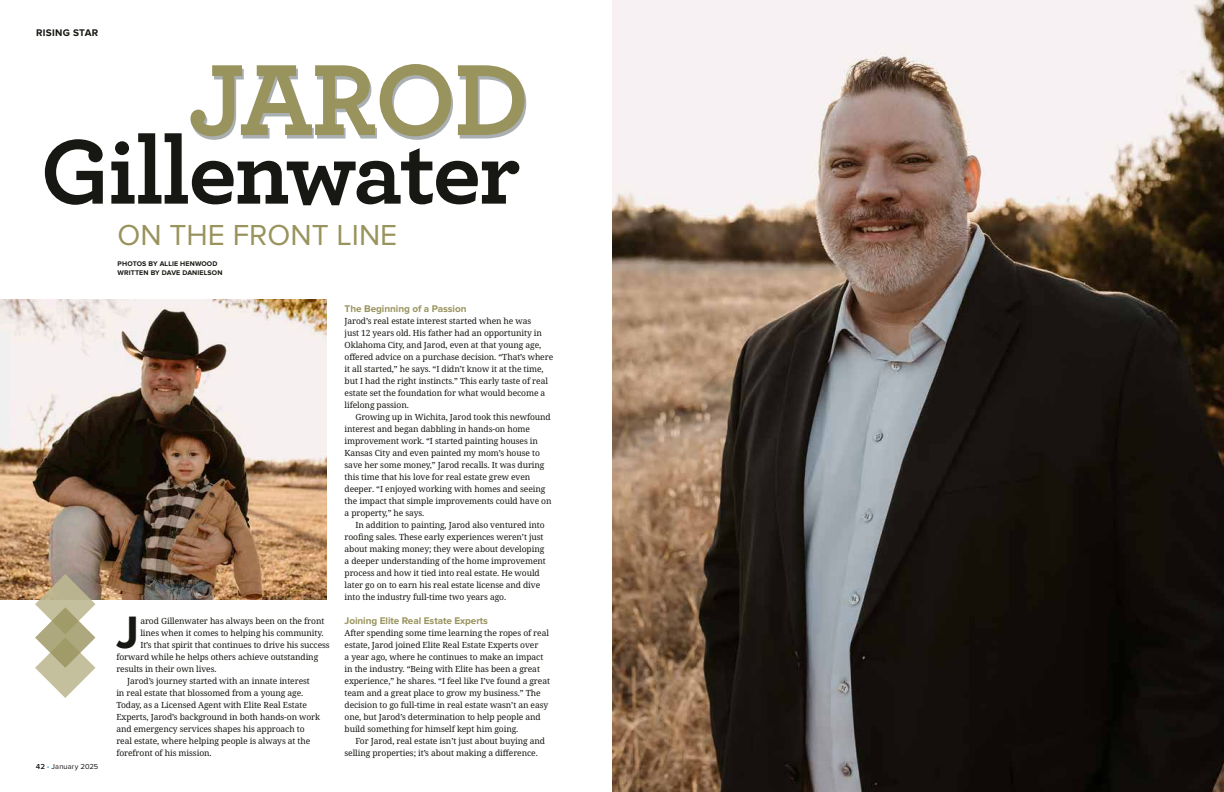
<style>
.page{position:relative;width:1224px;height:792px;background:#fff}
.page>*{position:absolute;margin:0;border:0;box-sizing:border-box;transform-origin:0 0}
.t1{font:700 106px "Archer";letter-spacing:-.02em;color:#99935d}
.t2{font:700 96.1px "Archer";letter-spacing:-.02em;color:#171713}
.t3{font:700 47.1px "Proxima Nova";color:#171713}
.t4{font:30px "Proxima Nova";color:#99935d}
.t5{font:700 10px "Proxima Nova";letter-spacing:-.005em;color:#99935d}
.t6{font:700 10px "Proxima Nova";letter-spacing:.03em;color:#171713}
.t7{font:8.5px/12px "Avrile Serif";letter-spacing:-.01em;color:#171713}
.t8{font:7.5px "Proxima Nova";letter-spacing:.015em;color:#171713}
.t9{font:700 7px/9px "Proxima Nova";letter-spacing:.02em;color:#171713}
.s1{font-weight:600}
.s2{color:#31a5d9}
</style>
<div class="page">
<img style="left:612px;top:0;width:612px;height:792px">
<img style="left:0;top:300px;width:327px;height:300px">
<svg style="left:35px;top:574px;width:60px;height:124px"></svg>
<p class="t6" style="left:36px;top:28px;width:64px">RISING STAR</p>
<h1 class="t1" style="left:188px;top:16px;width:343px">JAROD</h1>
<h2 class="t2" style="left:40px;top:96px;width:482px">Gillenwater</h2>
<h3 class="t4" style="left:118px;top:218px;width:281px">ON THE FRONT LINE</h3>
<p class="t9" style="left:118px;top:260px;width:106px">PHOTOS BY ALLIE HENWOOD<br>WRITTEN BY DAVE DANIELSON</p>
<p class="t8" style="left:36px;top:762px;width:64px"><span class="s1">42</span> <span class="s2">•</span> January 2025</p>
<h3 class="t3" style="left:116px;top:611px;width:24px">J</h3>
<p class="t7" style="left:140px;top:615px;width:186px">arod Gillenwater has always been on the front</p>
<p class="t7" style="left:140px;top:627px;width:185px">lines when it comes to helping his community.</p>
<p class="t7" style="left:140px;top:639px;width:191px">It’s that spirit that continues to drive his success</p>
<p class="t7" style="left:116px;top:651px;width:203px">forward while he helps others achieve outstanding</p>
<p class="t7" style="left:116px;top:663px;width:102px">results in their own lives.</p>
<p class="t7" style="left:127px;top:675px;width:184px">Jarod’s journey started with an innate interest</p>
<p class="t7" style="left:116px;top:687px;width:188px">in real estate that blossomed from a young age.</p>
<p class="t7" style="left:116px;top:699px;width:192px">Today, as a Licensed Agent with Elite Real Estate</p>
<p class="t7" style="left:116px;top:711px;width:205px">Experts, Jarod’s background in both hands-on work</p>
<p class="t7" style="left:116px;top:723px;width:190px">and emergency services shapes his approach to</p>
<p class="t7" style="left:116px;top:735px;width:196px">real estate, where helping people is always at the</p>
<p class="t7" style="left:116px;top:747px;width:97px">forefront of his mission.</p>
<p class="t5" style="left:345px;top:304px;width:124px">The Beginning of a Passion</p>
<p class="t7" style="left:345px;top:315px;width:210px">Jarod’s real estate interest started when he was<br>just 12 years old. His father had an opportunity in Oklahoma City, and Jarod, even at that young age, offered advice on a purchase decision. “That’s where it all started,” he says. “I didn’t know it at the time, but I had the right instincts.” This early taste of real estate set the foundation for what would become a lifelong passion.</p>
<p class="t7" style="left:345px;top:411px;width:209px;text-indent:11px">Growing up in Wichita, Jarod took this newfound interest and began dabbling in hands-on home improvement work. “I started painting houses in Kansas City and even painted my mom’s house to save her some money,” Jarod recalls. It was during this time that his love for real estate grew even deeper. “I enjoyed working with homes and seeing the impact that simple improvements could have on a property,” he says.</p>
<p class="t7" style="left:345px;top:519px;width:203px;text-indent:11px">In addition to painting, Jarod also ventured into roofing sales. These early experiences weren’t just about making money; they were about developing a deeper understanding of the home improvement process and how it tied into real estate. He would later go on to earn his real estate license and dive into the industry full-time two years ago.</p>
<p class="t5" style="left:345px;top:616px;width:145px">Joining Elite Real Estate Experts</p>
<p class="t7" style="left:345px;top:627px;width:207px">After spending some time learning the ropes of real estate, Jarod joined Elite Real Estate Experts over<br>a year ago, where he continues to make an impact in the industry. “Being with Elite has been a great experience,” he shares. “I feel like I’ve found a great team and a great place to grow my business.” The decision to go full-time in real estate wasn’t an easy one, but Jarod’s determination to help people and build something for himself kept him going.</p>
<p class="t7" style="left:345px;top:735px;width:202px;text-indent:11px">For Jarod, real estate isn’t just about buying and selling properties; it’s about making a difference.</p>
</div>
